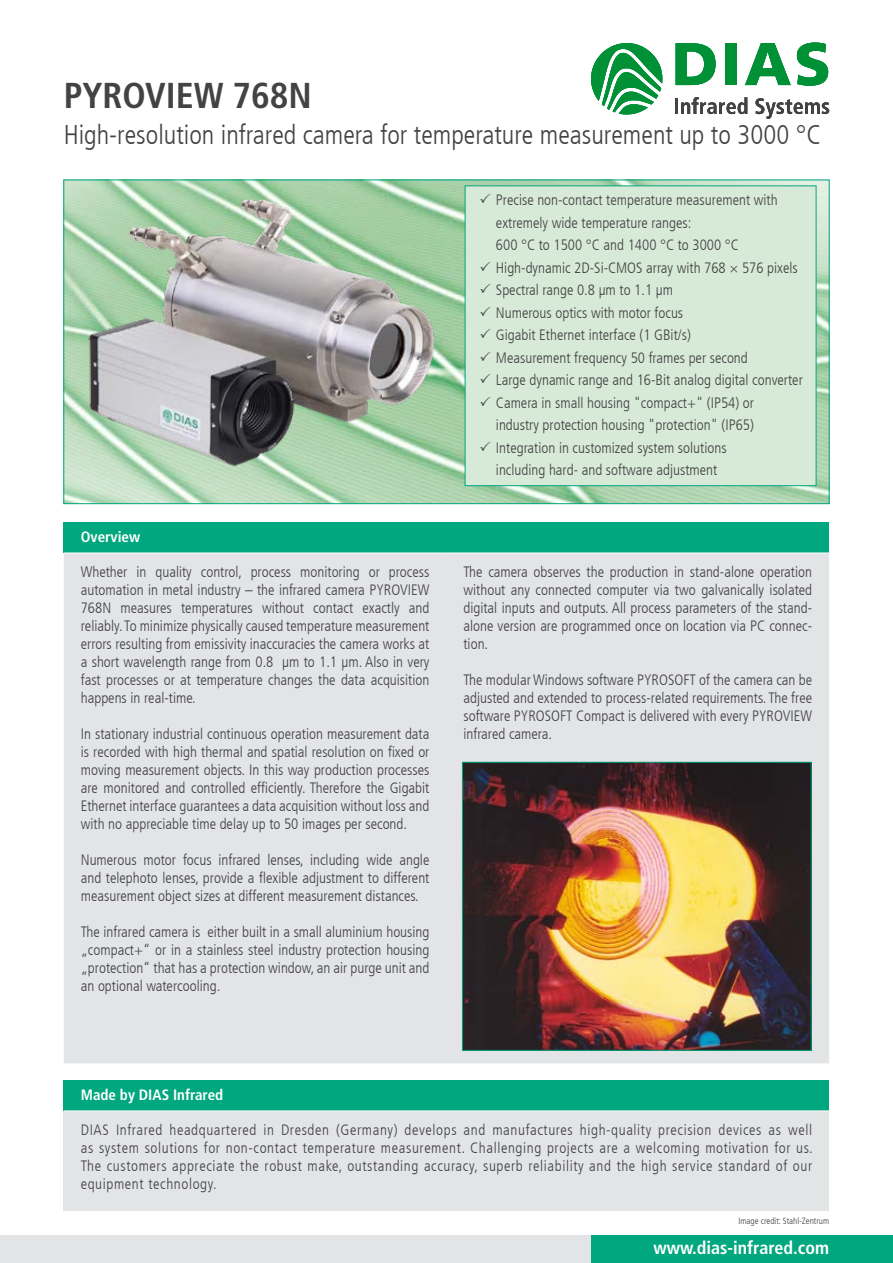
<style>
.page{position:relative;width:893px;height:1263px;background:#fff}
.page>*{position:absolute;margin:0;border:0;box-sizing:border-box;transform-origin:0 0}
.t1{font:700 condensed 36px "Frutiger LT Com";color:#434345}
.t2{font:300 condensed 27px "Frutiger LT Com";color:#434345}
.t3{font:700 condensed 18px "Frutiger LT Com";color:#fff}
.t4{font:300 condensed 15px/18px "Frutiger LT Com";color:#434345;text-align:justify}
.t5{font:700 condensed 15px "Frutiger LT Com";color:#fff}
.t6{font:300 condensed 9px "Frutiger LT Com";color:#434345}
</style>
<div class="page">
<div style="left:0;top:1236px;width:592px;height:27px;background:#e3e4e5"></div>
<div style="left:591px;top:1236px;width:302px;height:27px;background:#00a77f"></div>
<svg style="left:591px;top:43px;width:71px;height:72px"></svg>
<hr style="left:675px;top:99px;width:3px;height:15px;background:#434345">
<svg style="left:681px;top:97px;width:66px;height:17px"></svg>
<svg style="left:755px;top:98px;width:74px;height:21px"></svg>
<svg style="left:676px;top:43px;width:40px;height:42px"></svg>
<div style="left:726px;top:43px;width:11px;height:42px;background:#009036"></div>
<svg style="left:745px;top:43px;width:46px;height:42px"></svg>
<svg style="left:797px;top:43px;width:31px;height:43px"></svg>
<img style="left:65px;top:182px;width:763px;height:320px">
<div style="left:465px;top:185px;width:351px;height:301px;background:#d7ead7;border:1px solid #00a77f"></div>
<img style="left:63px;top:179px;width:452px;height:317px">
<div style="left:64px;top:522px;width:765px;height:31px;background:#00a77f"></div>
<div style="left:64px;top:554px;width:765px;height:509px;background:#e3e4e5"></div>
<div style="left:64px;top:1080px;width:765px;height:31px;background:#00a77f"></div>
<div style="left:64px;top:1111px;width:765px;height:100px;background:#e3e4e5"></div>
<hr style="left:64px;top:1110px;width:765px;height:1px;background:#fff">
<img style="left:464px;top:764px;width:346px;height:285px">
<div style="left:462px;top:762px;width:350px;height:289px;border:1px solid #00a77f"></div>
<svg style="left:480px;top:194px;width:10px;height:9px"></svg>
<svg style="left:480px;top:261px;width:10px;height:10px"></svg>
<svg style="left:480px;top:284px;width:10px;height:9px"></svg>
<svg style="left:480px;top:306px;width:10px;height:10px"></svg>
<svg style="left:480px;top:329px;width:10px;height:9px"></svg>
<svg style="left:480px;top:351px;width:10px;height:10px"></svg>
<svg style="left:480px;top:374px;width:10px;height:9px"></svg>
<svg style="left:480px;top:396px;width:10px;height:10px"></svg>
<svg style="left:480px;top:441px;width:10px;height:10px"></svg>
<h1 class="t1" style="left:64px;top:74px;width:250px">PYROVIEW 768N</h1>
<h2 class="t2" style="left:64px;top:119px;width:759px">High-resolution infrared camera for temperature measurement up to 3000 °C</h2>
<p class="t5" style="left:81px;top:528px;width:61px">Overview</p>
<p class="t4" style="left:81px;top:563px;width:350px">Whether in quality control, process monitoring or process automation in metal industry – the infrared camera PYROVIEW 768N measures temperatures without contact exactly and reliably. To minimize physically caused temperature measurement errors resulting from emissivity inaccuracies the camera works at a short wavelength range from 0.8 µm to 1.1 µm. Also in very fast processes or at temperature changes the data acquisition happens in real-time.</p>
<p class="t4" style="left:81px;top:725px;width:350px">In stationary industrial continuous operation measurement data is recorded with high thermal and spatial resolution on fixed or moving measurement objects. In this way production processes are monitored and controlled efficiently. Therefore the Gigabit Ethernet interface guarantees a data acquisition without loss and with no appreciable time delay up to 50 images per second.</p>
<p class="t4" style="left:81px;top:851px;width:350px">Numerous motor focus infrared lenses, including wide angle and telephoto lenses, provide a flexible adjustment to different measurement object sizes at different measurement distances.</p>
<p class="t4" style="left:81px;top:923px;width:350px">The infrared camera is either built in a small aluminium housing „compact+“ or in a stainless steel industry protection housing „protection“ that has a protection window, an air purge unit and an optional watercooling.</p>
<p class="t4" style="left:496px;top:189px;width:308px;line-height:22.5px;text-align:left">Precise non-contact temperature measurement with extremely wide temperature ranges:<br>600 °C to 1500 °C and 1400 °C to 3000 °C High-dynamic 2D-Si-CMOS array with 768 × 576 pixels Spectral range 0.8 µm to 1.1 µm<br>Numerous optics with motor focus<br>Gigabit Ethernet interface (1 GBit/s)<br>Measurement frequency 50 frames per second<br>Large dynamic range and 16-Bit analog digital converter Camera in small housing "compact+" (IP54) or<br>industry protection housing "protection" (IP65)<br>Integration in customized system solutions<br>including hard- and software adjustment</p>
<p class="t4" style="left:463px;top:563px;width:350px">The camera observes the production in stand-alone operation without any connected computer via two galvanically isolated digital inputs and outputs. All process parameters of the stand&shy;alone version are programmed once on location via PC connec&shy;tion.</p>
<p class="t4" style="left:463px;top:671px;width:350px">The modular Windows software PYROSOFT of the camera can be adjusted and extended to process-related requirements. The free software PYROSOFT Compact is delivered with every PYROVIEW infrared camera.</p>
<p class="t5" style="left:81px;top:1086px;width:144px">Made by DIAS Infrared</p>
<p class="t4" style="left:81px;top:1121px;width:733px">DIAS Infrared headquartered in Dresden (Germany) develops and manufactures high-quality precision devices as well as system solutions for non-contact temperature measurement. Challenging projects are a welcoming motivation for us.<br>The customers appreciate the robust make, outstanding accuracy, superb reliability and the high service standard of our equipment technology.</p>
<p class="t6" style="left:738px;top:1215px;width:92px">Image credit: Stahl-Zentrum</p>
<p class="t3" style="left:653px;top:1236px;width:177px">www.dias-infrared.com</p>
</div>
